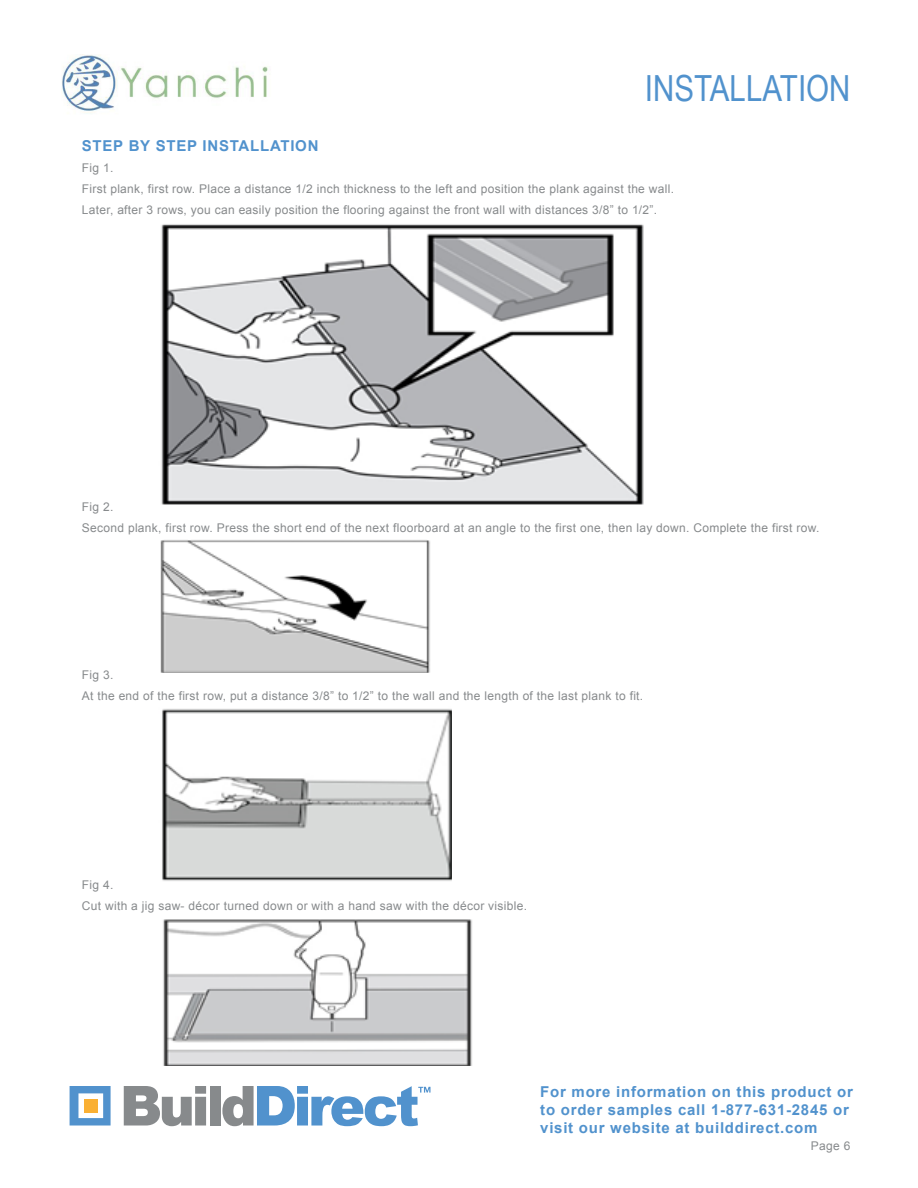
<style>
.page{position:relative;width:918px;height:1188px;background:#fff}
.page>*{position:absolute;margin:0;border:0;box-sizing:border-box;transform-origin:0 0}
.t1{font:36px "Arial Narrow";color:#5192cd}
.t2{font:700 15px/18px "Arial";letter-spacing:.05em;color:#5192cd}
.t3{font:12px "Arial";letter-spacing:.025em;color:#878a8c}
</style>
<div class="page">
<svg style="left:124px;top:1086px;width:82px;height:40px"></svg>
<div style="left:210px;top:1086px;width:10px;height:40px;background:#878a8c"></div>
<svg style="left:222px;top:1086px;width:208px;height:40px"></svg>
<svg style="left:70px;top:1086px;width:41px;height:40px"></svg>
<div style="left:84px;top:1099px;width:13px;height:13px;background:#fab033"></div>
<img style="left:62px;top:54px;width:206px;height:59px">
<img style="left:161px;top:224px;width:483px;height:280px">
<img style="left:160px;top:540px;width:270px;height:132px">
<img style="left:162px;top:709px;width:290px;height:172px">
<img style="left:163px;top:919px;width:309px;height:146px">
<h1 class="t1" style="left:645px;top:62px;width:207px">INSTALLATION</h1>
<p class="t2" style="left:82px;top:138px;width:238px">STEP BY STEP INSTALLATION</p>
<p class="t3" style="left:82px;top:160px;width:33px">Fig 1.</p>
<p class="t3" style="left:82px;top:181px;width:594px">First plank, first row. Place a distance 1/2 inch thickness to the left and position the plank against the wall.</p>
<p class="t3" style="left:82px;top:202px;width:577px">Later, after 3 rows, you can easily position the flooring against the front wall with distances 3/8” to 1/2”.</p>
<p class="t3" style="left:82px;top:499px;width:33px">Fig 2.</p>
<p class="t3" style="left:82px;top:520px;width:739px">Second plank, first row. Press the short end of the next floorboard at an angle to the first one, then lay down. Complete the first row.</p>
<p class="t3" style="left:82px;top:667px;width:33px">Fig 3.</p>
<p class="t3" style="left:82px;top:688px;width:563px">At the end of the first row, put a distance 3/8” to 1/2” to the wall and the length of the last plank to fit.</p>
<p class="t3" style="left:82px;top:877px;width:33px">Fig 4.</p>
<p class="t3" style="left:82px;top:898px;width:447px">Cut with a jig saw- décor turned down or with a hand saw with the décor visible.</p>
<p class="t2" style="left:540px;top:1083px;width:314px">For more information on this product or to order samples call 1-877-631-2845 or visit our website at builddirect.com</p>
<p class="t3" style="left:811px;top:1138px;width:41px">Page 6</p>
</div>
